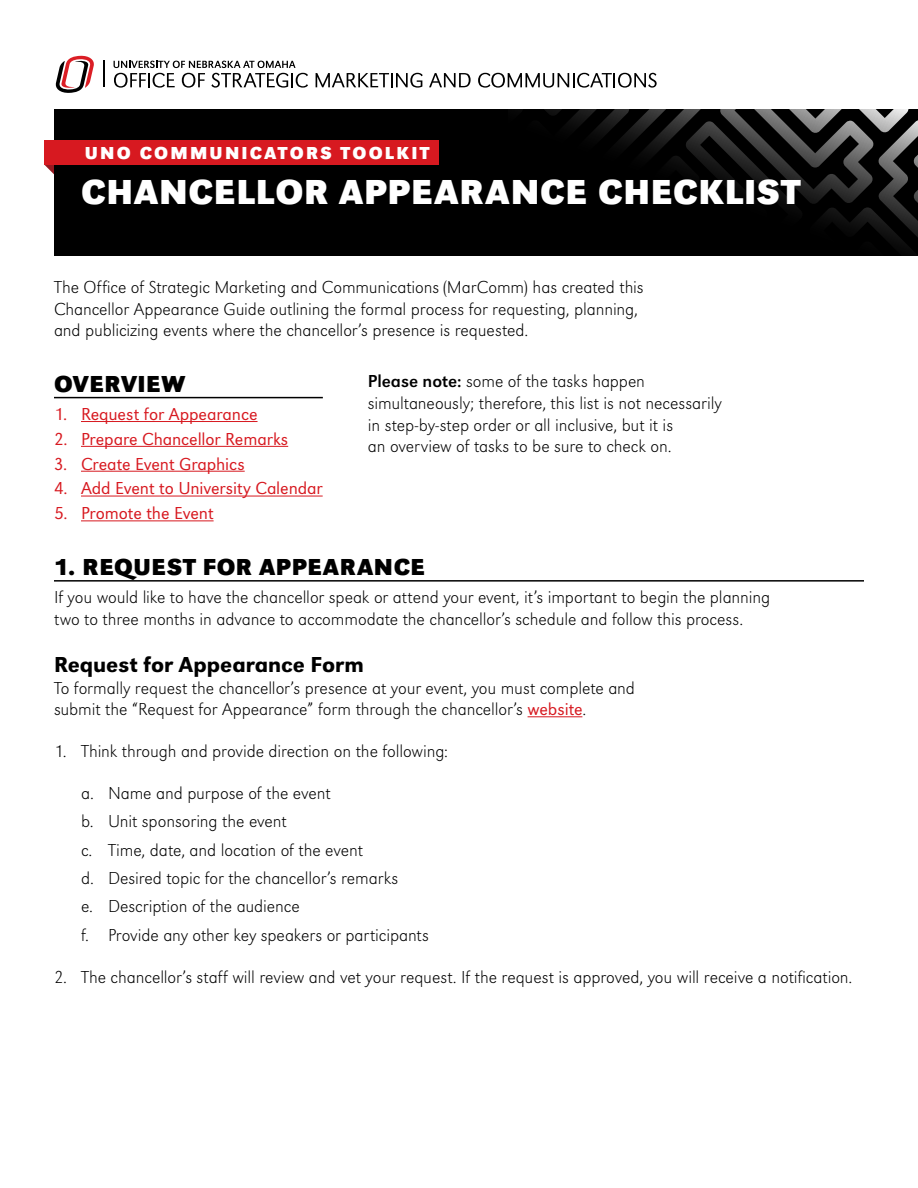
<style>
.page{position:relative;width:918px;height:1188px;background:#fff}
.page>*{position:absolute;margin:0;border:0;box-sizing:border-box;transform-origin:0 0}
.t1{font:700 36px "URW Grotesk";letter-spacing:.025em;color:#fff}
.SECTION_HEADER{font:700 24px "URW Grotesk";letter-spacing:.025em;color:#000}
.ITEM_TITLE{font:500 22.5px "URW Grotesk";color:#000}
.BODY_COPY{font:300 expanded 18px/21.6px "URW Grotesk";letter-spacing:-.005em;color:#000}
.t2{font:300 18px "URW Grotesk";letter-spacing:-.005em;color:#d71920}
.t3{font:700 18px "URW Grotesk";letter-spacing:.125em;color:#fff}
.s1{font-weight:400;font-stretch:normal}
.s2{font-stretch:normal;color:#d71920}
</style>
<div class="page">
<div style="left:54px;top:110px;width:864px;height:146px;background:#000"></div>
<svg style="left:44px;top:165px;width:10px;height:9px"></svg>
<svg style="left:545px;top:110px;width:373px;height:140px"></svg>
<div style="left:44px;top:140px;width:394px;height:25px;background:#d71920"></div>
<hr style="left:54px;top:580px;width:810px;height:2px;background:#000">
<hr style="left:528px;top:716px;width:54px;height:1px;background:#d71920">
<hr style="left:54px;top:397px;width:269px;height:1px;background:#000">
<hr style="left:81px;top:421px;width:177px;height:1px;background:#d71920">
<hr style="left:81px;top:446px;width:207px;height:1px;background:#d71920">
<hr style="left:81px;top:471px;width:164px;height:1px;background:#d71920">
<hr style="left:81px;top:496px;width:242px;height:1px;background:#d71920">
<hr style="left:81px;top:520px;width:133px;height:1px;background:#d71920">
<svg style="left:114px;top:61px;width:194px;height:27px"></svg>
<svg style="left:316px;top:73px;width:107px;height:15px"></svg>
<svg style="left:429px;top:73px;width:42px;height:14px"></svg>
<svg style="left:478px;top:73px;width:179px;height:15px"></svg>
<svg style="left:55px;top:55px;width:39px;height:38px"></svg>
<svg style="left:104px;top:60px;width:1px;height:27px"></svg>
<p class="t3" style="left:85px;top:142px;width:346px">UNO COMMUNICATORS TOOLKIT</p>
<p class="t1" style="left:81px;top:171px;width:720px">CHANCELLOR APPEARANCE CHECKLIST</p>
<p class="BODY_COPY" style="left:54px;top:276px;width:591px">The Office of Strategic Marketing and Communications (MarComm) has created this<br>Chancellor Appearance Guide outlining the formal process for requesting, planning, and publicizing events where the chancellor’s presence is requested.</p>
<p class="BODY_COPY" style="left:368px;top:370px;width:356px"><span class="s1">Please note:</span> some of the tasks happen simultaneously; therefore, this list is not necessarily in step-by-step order or all inclusive, but it is<br>an overview of tasks to be sure to check on.</p>
<p class="SECTION_HEADER" style="left:54px;top:369px;width:133px">OVERVIEW</p>
<p class="t2" style="left:54px;top:404px;width:205px">1. Request for Appearance</p>
<p class="t2" style="left:54px;top:429px;width:236px">2. Prepare Chancellor Remarks</p>
<p class="t2" style="left:54px;top:453px;width:192px">3. Create Event Graphics</p>
<p class="t2" style="left:54px;top:478px;width:270px">4. Add Event to University Calendar</p>
<p class="t2" style="left:54px;top:503px;width:161px">5. Promote the Event</p>
<p class="SECTION_HEADER" style="left:54px;top:552px;width:373px">1. REQUEST FOR APPEARANCE</p>
<p class="BODY_COPY" style="left:54px;top:586px;width:718px">If you would like to have the chancellor speak or attend your event, it’s important to begin the planning two to three months in advance to accommodate the chancellor’s schedule and follow this process.</p>
<p class="ITEM_TITLE" style="left:54px;top:651px;width:312px">Request for Appearance Form</p>
<p class="BODY_COPY" style="left:54px;top:677px;width:583px">To formally request the chancellor’s presence at your event, you must complete and submit the “Request for Appearance” form through the chancellor’s <span class="s2">website</span>.</p>
<p class="BODY_COPY" style="left:54px;top:740px;width:396px">1. Think through and provide direction on the following:</p>
<p class="BODY_COPY" style="left:81px;top:782px;width:251px">a. Name and purpose of the event</p>
<p class="BODY_COPY" style="left:81px;top:810px;width:207px">b. Unit sponsoring the event</p>
<p class="BODY_COPY" style="left:81px;top:839px;width:284px">c. Time, date, and location of the event</p>
<p class="BODY_COPY" style="left:81px;top:867px;width:319px">d. Desired topic for the chancellor’s remarks</p>
<p class="BODY_COPY" style="left:81px;top:895px;width:220px">e. Description of the audience</p>
<p class="BODY_COPY" style="left:81px;top:924px;width:349px">f. Provide any other key speakers or participants</p>
<p class="BODY_COPY" style="left:54px;top:966px;width:800px">2. The chancellor’s staff will review and vet your request. If the request is approved, you will receive a notification.</p>
</div>
